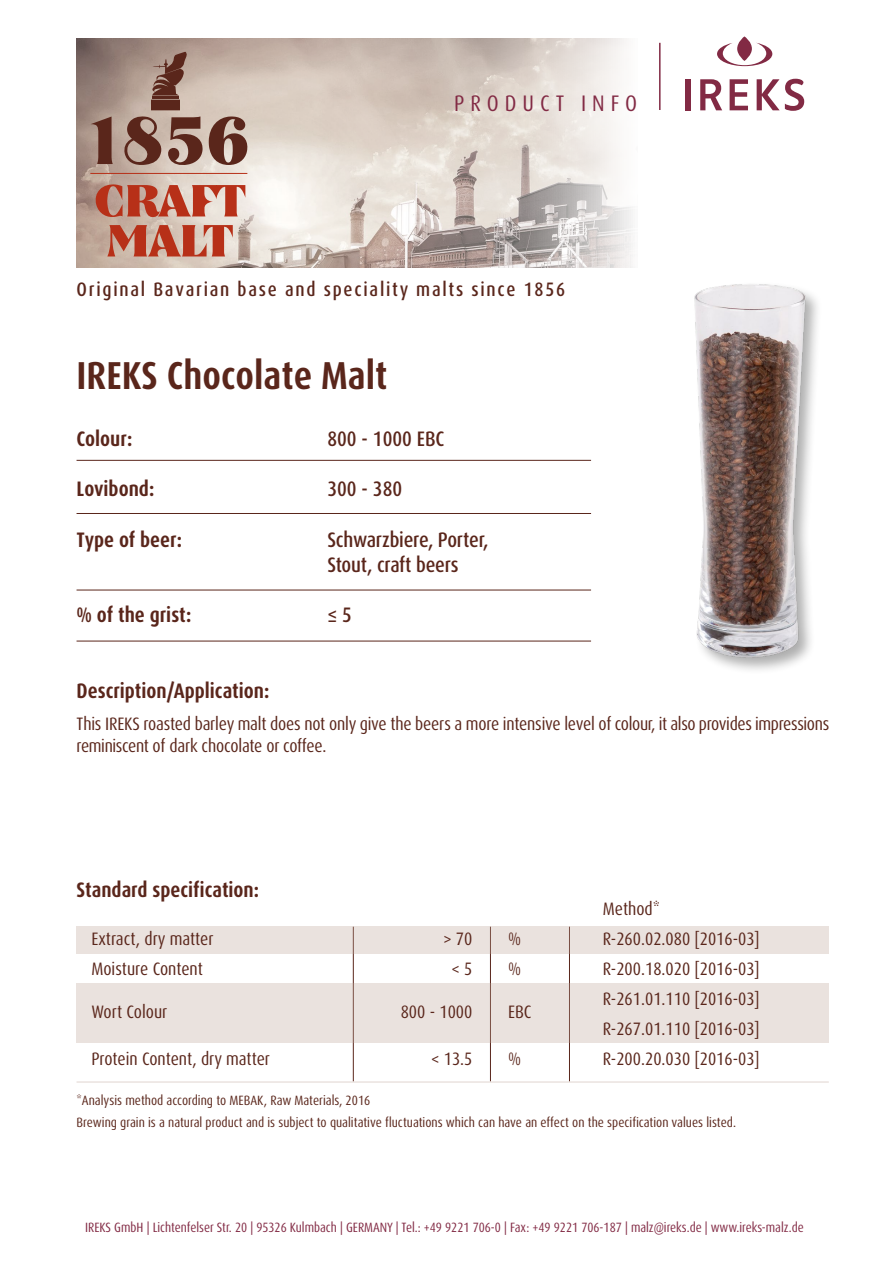
<style>
.page{position:relative;width:893px;height:1263px;background:#fff}
.page>*{position:absolute;margin:0;border:0;box-sizing:border-box;transform-origin:0 0}
.t1{font:700 condensed 39px "Dax Pro";color:#5a261b}
.t2{font:condensed 22.5px "Dax Pro";letter-spacing:.265em;color:#822a44}
.t3{font:700 condensed 21px "Dax Pro";color:#5a261b}
.t4{font:500 condensed 21px/25.2px "Dax Pro";letter-spacing:-.01em;color:#5a261b}
.t5{font:500 condensed 19.5px "Dax Pro";letter-spacing:.09em;color:#5a261b}
.t6{font:condensed 18px/30px "Dax Pro";letter-spacing:-.01em;color:#5a261b}
.t7{font:condensed 13.5px/22.5px "Dax Pro";color:#5a261b}
.t8{font:condensed 13.5px "Dax Pro";color:#822a44}
</style>
<div class="page">
<img style="left:77px;top:38px;width:556px;height:230px">
<div style="left:685px;top:79px;width:5px;height:31px;background:#822a44"></div>
<svg style="left:700px;top:79px;width:22px;height:31px"></svg>
<svg style="left:730px;top:79px;width:18px;height:31px"></svg>
<svg style="left:757px;top:79px;width:47px;height:32px"></svg>
<svg style="left:717px;top:36px;width:55px;height:30px"></svg>
<hr style="left:659px;top:43px;width:2px;height:67px;background:#822a44">
<svg style="left:90px;top:116px;width:159px;height:50px;background:#97766b"></svg>
<hr style="left:90px;top:173px;width:157px;height:1px;background:#b73018">
<svg style="left:107px;top:225px;width:126px;height:31px;background:#c57663"></svg>
<svg style="left:93px;top:183px;width:152px;height:35px;background:#c67e6d"></svg>
<svg style="left:151px;top:51px;width:36px;height:59px;background:#876256"></svg>
<hr style="left:353px;top:927px;width:1px;height:154px;background:#5a261b">
<hr style="left:490px;top:927px;width:1px;height:154px;background:#5a261b">
<hr style="left:569px;top:927px;width:1px;height:154px;background:#5a261b">
<hr style="left:77px;top:460px;width:514px;height:1px;background:#5a261b">
<hr style="left:77px;top:513px;width:514px;height:1px;background:#5a261b">
<hr style="left:77px;top:590px;width:514px;height:1px;background:#5a261b">
<hr style="left:77px;top:641px;width:514px;height:1px;background:#5a261b">
<div style="left:77px;top:927px;width:752px;height:27px;background:#eae2de"></div>
<div style="left:77px;top:983px;width:752px;height:59px;background:#eae2de"></div>
<hr style="left:77px;top:1081px;width:752px;height:2px;background:#bea59a">
<img style="left:694px;top:284px;width:124px;height:386px">
<p class="t2" style="left:454px;top:89px;width:184px">PRODUCT INFO</p>
<p class="t5" style="left:77px;top:277px;width:490px">Original Bavarian base and speciality malts since 1856</p>
<h1 class="t1" style="left:77px;top:350px;width:312px">IREKS Chocolate Malt</h1>
<p class="t3" style="left:77px;top:425px;width:57px">Colour:</p>
<p class="t4" style="left:327px;top:426px;width:119px">800 - 1000 EBC</p>
<p class="t3" style="left:77px;top:476px;width:79px">Lovibond:</p>
<p class="t4" style="left:327px;top:477px;width:76px">300 - 380</p>
<p class="t3" style="left:77px;top:526px;width:107px">Type of beer:</p>
<p class="t4" style="left:327px;top:527px;width:163px">Schwarzbiere, Porter,<br>Stout, craft beers</p>
<p class="t3" style="left:77px;top:602px;width:116px">% of the grist:</p>
<p class="t4" style="left:327px;top:603px;width:26px">≤ 5</p>
<p class="t3" style="left:77px;top:677px;width:194px">Description/Application:</p>
<p class="t6" style="left:77px;top:713px;width:754px;line-height:21.6px">This IREKS roasted barley malt does not only give the beers a more intensive level of colour, it also provides impressions reminiscent of dark chocolate or coffee.</p>
<p class="t3" style="left:77px;top:876px;width:184px">Standard specification:</p>
<p class="t6" style="left:603px;top:894px;width:59px">Method*</p>
<p class="t6" style="left:91px;top:924px;width:124px">Extract, dry matter</p>
<p class="t6" style="left:443px;top:924px;width:31px">&gt; 70</p>
<p class="t6" style="left:508px;top:924px;width:15px">%</p>
<p class="t6" style="left:603px;top:924px;width:158px">R-260.02.080 [2016-03]</p>
<p class="t6" style="left:91px;top:954px;width:113px">Moisture Content</p>
<p class="t6" style="left:452px;top:954px;width:22px">&lt; 5</p>
<p class="t6" style="left:508px;top:954px;width:15px">%</p>
<p class="t6" style="left:603px;top:954px;width:158px;text-align:justify">R-200.18.020 [2016-03] R-261.01.110 [2016-03] R-267.01.110 [2016-03]</p>
<p class="t6" style="left:91px;top:1044px;width:180px">Protein Content, dry matter</p>
<p class="t6" style="left:431px;top:1044px;width:43px">&lt; 13.5</p>
<p class="t6" style="left:508px;top:1044px;width:15px">%</p>
<p class="t6" style="left:603px;top:1044px;width:158px">R-200.20.030 [2016-03]</p>
<p class="t6" style="left:91px;top:996px;width:78px">Wort Colour</p>
<p class="t6" style="left:401px;top:996px;width:73px">800 - 1000</p>
<p class="t6" style="left:508px;top:996px;width:25px">EBC</p>
<p class="t7" style="left:77px;top:1089px;width:661px">*Analysis method according to MEBAK, Raw Materials, 2016<br>Brewing grain is a natural product and is subject to qualitative fluctuations which can have an effect on the specification values listed.</p>
<p class="t8" style="left:85px;top:1219px;width:720px">IREKS GmbH | Lichtenfelser Str. 20 | 95326 Kulmbach | GERMANY | Tel.: +49 9221 706-0 | Fax: +49 9221 706-187 | malz@ireks.de | www.ireks-malz.de</p>
</div>
